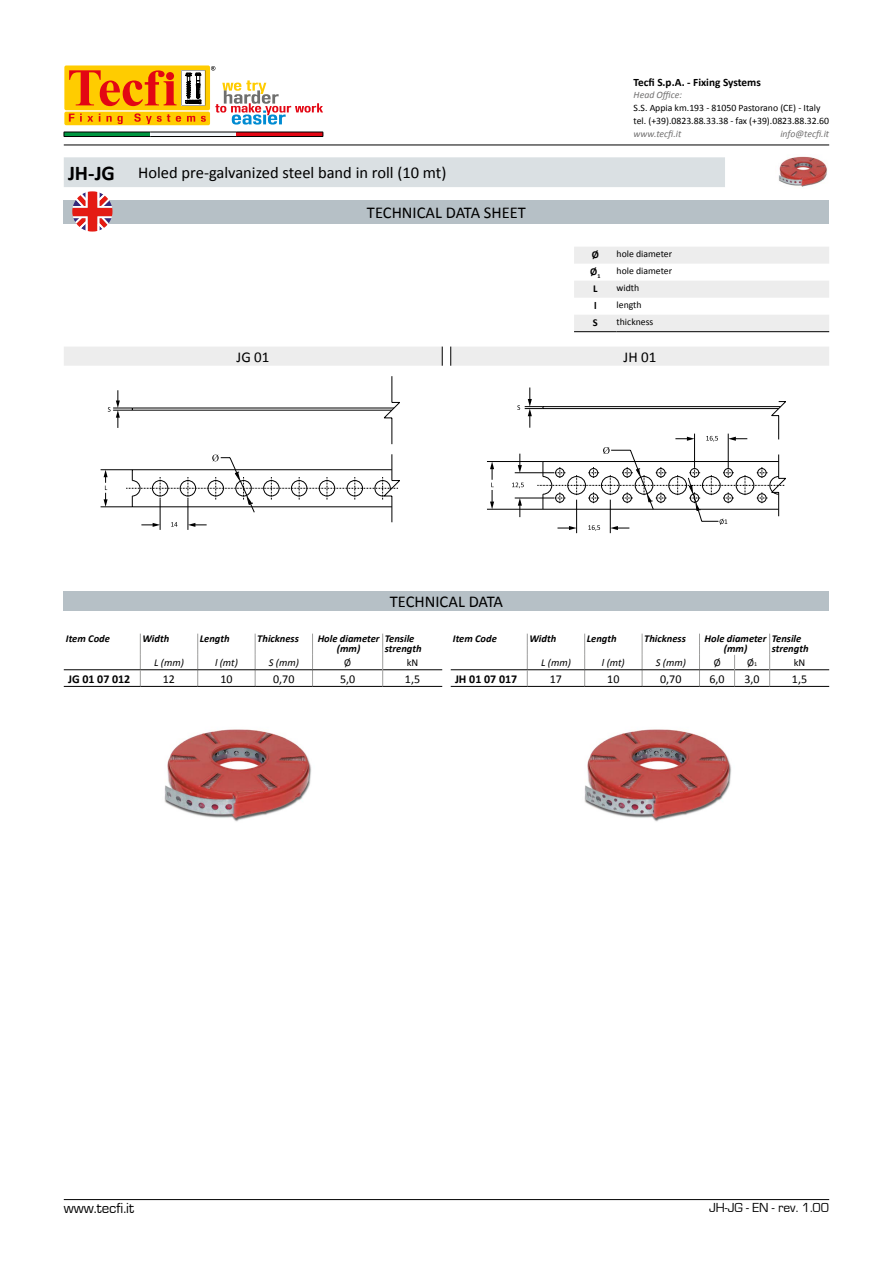
<style>
.page{position:relative;width:893px;height:1263px;background:#fff}
.page>*{position:absolute;margin:0;border:0;box-sizing:border-box;transform-origin:0 0}
.t1{font:16.5px "Calibri";color:#000}
.t2{font:15px "Eurostile";color:#000}
.t3{font:15px "Calibri";color:#000}
.t4{font:13.5px "Eurostile";color:#000}
.t5{font:12px "Calibri";color:#000}
.t6{font:700 12px "Calibri";color:#000}
.t7{font:700 11.25px "Calibri";color:#000}
.t8{font:italic 700 10.5px/10.5px "Calibri";color:#000;text-align:center}
.t9{font:italic 10.5px "Calibri";color:#000}
.t10{font:10.5px "Calibri";color:#000}
.t11{font:700 10.5px "Calibri";color:#000}
.t12{font:9.75px/12.8px "Calibri";color:#000}
.t13{font:italic 9.75px "Calibri";color:#706f6f}
.s1{font-weight:700;font-size:21px}
.s2{font-size:6px}
</style>
<div class="page">
<hr style="left:64px;top:1199px;width:765px;height:1px;background:#000">
<div style="left:64px;top:65px;width:146px;height:45px;background:#fc0;border-radius:2px"></div>
<div style="left:64px;top:112px;width:146px;height:13px;background:#fc0;border-radius:2px"></div>
<svg style="left:211px;top:66px;width:4px;height:5px"></svg>
<svg style="left:69px;top:113px;width:137px;height:11px"></svg>
<svg style="left:215px;top:80px;width:108px;height:45px"></svg>
<svg style="left:69px;top:70px;width:136px;height:36px"></svg>
<hr style="left:64px;top:132px;width:86px;height:4px;background:#009641">
<hr style="left:150px;top:132px;width:87px;height:4px;background:#f4f8fb">
<hr style="left:237px;top:132px;width:86px;height:4px;background:#e30613">
<hr style="left:64px;top:132px;width:86px;height:1px;background:#000">
<hr style="left:150px;top:132px;width:87px;height:1px;background:#000">
<hr style="left:237px;top:132px;width:86px;height:1px;background:#000">
<hr style="left:64px;top:136px;width:86px;height:1px;background:#000">
<hr style="left:150px;top:136px;width:87px;height:1px;background:#000">
<hr style="left:237px;top:136px;width:86px;height:1px;background:#000">
<hr style="left:64px;top:145px;width:765px;height:1px;background:#000">
<div style="left:64px;top:200px;width:765px;height:23px;background:#b6c0c6"></div>
<img style="left:778px;top:156px;width:50px;height:31px">
<div style="left:64px;top:591px;width:765px;height:19px;background:#b6c0c6"></div>
<svg style="left:574px;top:247px;width:255px;height:84px"></svg>
<hr style="left:574px;top:331px;width:43px;height:1px;background:#000">
<hr style="left:617px;top:331px;width:212px;height:1px;background:#000">
<hr style="left:132px;top:410px;width:260px;height:1px;background:#000">
<hr style="left:132px;top:408px;width:262px;height:1px;background:#000">
<svg style="left:108px;top:390px;width:25px;height:38px"></svg>
<svg style="left:384px;top:376px;width:16px;height:68px"></svg>
<hr style="left:101px;top:469px;width:31px;height:1px;background:#000">
<hr style="left:101px;top:507px;width:31px;height:1px;background:#000">
<svg style="left:104px;top:470px;width:4px;height:37px"></svg>
<hr style="left:188px;top:499px;width:1px;height:31px;background:#000">
<hr style="left:160px;top:499px;width:1px;height:31px;background:#000">
<svg style="left:126px;top:454px;width:274px;height:73px"></svg>
<div style="left:64px;top:347px;width:765px;height:19px;background:#ededed"></div>
<hr style="left:487px;top:461px;width:56px;height:1px;background:#000">
<hr style="left:487px;top:509px;width:56px;height:1px;background:#000">
<svg style="left:490px;top:462px;width:4px;height:47px"></svg>
<hr style="left:610px;top:500px;width:1px;height:33px;background:#000">
<hr style="left:576px;top:500px;width:1px;height:33px;background:#000">
<svg style="left:512px;top:387px;width:274px;height:144px"></svg>
<img style="left:164px;top:729px;width:147px;height:93px">
<img style="left:584px;top:729px;width:147px;height:93px">
<svg style="left:64px;top:157px;width:661px;height:75px"></svg>
<svg style="left:197px;top:634px;width:1px;height:52px"></svg>
<svg style="left:255px;top:634px;width:1px;height:52px"></svg>
<svg style="left:312px;top:634px;width:1px;height:52px"></svg>
<hr style="left:64px;top:669px;width:76px;height:1px;background:#000">
<hr style="left:140px;top:669px;width:58px;height:1px;background:#000">
<hr style="left:198px;top:669px;width:57px;height:1px;background:#000">
<hr style="left:255px;top:669px;width:58px;height:1px;background:#000">
<hr style="left:313px;top:669px;width:69px;height:1px;background:#000">
<hr style="left:383px;top:669px;width:59px;height:1px;background:#000">
<hr style="left:140px;top:686px;width:58px;height:1px;background:#000">
<hr style="left:198px;top:686px;width:57px;height:1px;background:#000">
<hr style="left:255px;top:686px;width:58px;height:1px;background:#000">
<hr style="left:313px;top:686px;width:70px;height:1px;background:#000">
<hr style="left:383px;top:686px;width:59px;height:1px;background:#000">
<svg style="left:382px;top:634px;width:1px;height:52px"></svg>
<svg style="left:140px;top:634px;width:1px;height:52px"></svg>
<hr style="left:64px;top:686px;width:76px;height:1px;background:#000">
<svg style="left:584px;top:634px;width:1px;height:52px"></svg>
<svg style="left:642px;top:634px;width:1px;height:52px"></svg>
<svg style="left:699px;top:634px;width:1px;height:52px"></svg>
<hr style="left:451px;top:686px;width:76px;height:1px;background:#000">
<hr style="left:527px;top:686px;width:58px;height:1px;background:#000">
<hr style="left:585px;top:686px;width:57px;height:1px;background:#000">
<hr style="left:642px;top:686px;width:57px;height:1px;background:#000">
<hr style="left:699px;top:686px;width:36px;height:1px;background:#000">
<hr style="left:735px;top:686px;width:35px;height:1px;background:#000">
<hr style="left:770px;top:686px;width:59px;height:1px;background:#000">
<hr style="left:451px;top:669px;width:76px;height:1px;background:#000">
<hr style="left:527px;top:669px;width:58px;height:1px;background:#000">
<hr style="left:585px;top:669px;width:57px;height:1px;background:#000">
<hr style="left:642px;top:669px;width:57px;height:1px;background:#000">
<hr style="left:699px;top:669px;width:35px;height:1px;background:#000">
<hr style="left:735px;top:669px;width:34px;height:1px;background:#000">
<hr style="left:770px;top:669px;width:59px;height:1px;background:#000">
<svg style="left:734px;top:655px;width:1px;height:31px"></svg>
<svg style="left:769px;top:634px;width:1px;height:52px"></svg>
<svg style="left:527px;top:634px;width:1px;height:52px"></svg>
<h1 class="t1" style="left:68px;top:161px;width:380px"><span class="s1">JH-JG</span> Holed pre-galvanized steel band in roll (10 mt)</h1>
<h1 class="t1" style="left:367px;top:201px;width:160px">TECHNICAL DATA SHEET</h1>
<p class="t7" style="left:634px;top:74px;width:129px">Tecfi S.p.A. - Fixing Systems</p>
<p class="t13" style="left:634px;top:88px;width:50px">Head Office:</p>
<p class="t12" style="left:634px;top:101px;width:197px">S.S. Appia km.193 - 81050 Pastorano (CE) - Italy tel. (+39).0823.88.33.38 - fax (+39).0823.88.32.60</p>
<p class="t13" style="left:634px;top:127px;width:49px">www.tecfi.it</p>
<p class="t13" style="left:780px;top:127px;width:50px">info@tecfi.it</p>
<p class="t11" style="left:592px;top:247px;width:9px">Ø</p>
<p class="t12" style="left:617px;top:247px;width:57px">hole diameter</p>
<p class="t11" style="left:590px;top:264px;width:12px">Ø<sub>1</sub></p>
<p class="t12" style="left:617px;top:264px;width:57px">hole diameter</p>
<p class="t11" style="left:593px;top:281px;width:6px">L</p>
<p class="t12" style="left:617px;top:281px;width:24px">width</p>
<p class="t11" style="left:594px;top:298px;width:4px">l</p>
<p class="t12" style="left:617px;top:298px;width:27px">length</p>
<p class="t11" style="left:593px;top:315px;width:6px">S</p>
<p class="t12" style="left:617px;top:315px;width:38px">thickness</p>
<h2 class="t3" style="left:237px;top:346px;width:34px">JG 01</h2>
<h2 class="t3" style="left:624px;top:346px;width:34px">JH 01</h2>
<h1 class="t1" style="left:390px;top:590px;width:115px">TECHNICAL DATA</h1>
<p class="t8" style="left:66px;top:632px;width:46px">Item Code</p>
<p class="t8" style="left:142px;top:632px;width:28px">Width</p>
<p class="t8" style="left:200px;top:632px;width:31px">Length</p>
<p class="t8" style="left:257px;top:632px;width:43px">Thickness</p>
<p class="t8" style="left:318px;top:632px;width:63px">Hole diameter (mm)</p>
<p class="t8" style="left:385px;top:632px;width:38px;text-align:left">Tensile strength</p>
<p class="t9" style="left:154px;top:655px;width:31px">L (mm)</p>
<p class="t9" style="left:215px;top:655px;width:24px">l (mt)</p>
<p class="t9" style="left:269px;top:655px;width:32px">S (mm)</p>
<p class="t10" style="left:344px;top:655px;width:8px">Ø</p>
<p class="t10" style="left:407px;top:655px;width:13px">kN</p>
<p class="t6" style="left:68px;top:670px;width:64px">JG 01 07 012</p>
<p class="t5" style="left:163px;top:670px;width:14px">12</p>
<p class="t5" style="left:220px;top:670px;width:14px">10</p>
<p class="t5" style="left:273px;top:670px;width:23px">0,70</p>
<p class="t5" style="left:340px;top:670px;width:17px">5,0</p>
<p class="t5" style="left:405px;top:670px;width:17px">1,5</p>
<p class="t8" style="left:453px;top:632px;width:46px">Item Code</p>
<p class="t8" style="left:529px;top:632px;width:28px">Width</p>
<p class="t8" style="left:587px;top:632px;width:31px">Length</p>
<p class="t8" style="left:644px;top:632px;width:43px">Thickness</p>
<p class="t8" style="left:705px;top:632px;width:63px">Hole diameter (mm)</p>
<p class="t8" style="left:772px;top:632px;width:38px;text-align:left">Tensile strength</p>
<p class="t9" style="left:541px;top:655px;width:31px">L (mm)</p>
<p class="t9" style="left:602px;top:655px;width:24px">l (mt)</p>
<p class="t9" style="left:656px;top:655px;width:32px">S (mm)</p>
<p class="t10" style="left:714px;top:655px;width:8px">Ø</p>
<p class="t10" style="left:747px;top:655px;width:12px">Ø<span class="s2">1</span></p>
<p class="t10" style="left:794px;top:655px;width:13px">kN</p>
<p class="t6" style="left:455px;top:670px;width:64px">JH 01 07 017</p>
<p class="t5" style="left:550px;top:670px;width:14px">17</p>
<p class="t5" style="left:607px;top:670px;width:14px">10</p>
<p class="t5" style="left:660px;top:670px;width:23px">0,70</p>
<p class="t5" style="left:710px;top:670px;width:17px">6,0</p>
<p class="t5" style="left:744px;top:670px;width:17px">3,0</p>
<p class="t5" style="left:792px;top:670px;width:17px">1,5</p>
<h2 class="t2" style="left:64px;top:1200px;width:72px">www.tecfi.it</h2>
<h3 class="t4" style="left:709px;top:1201px;width:122px">JH-JG - EN - rev. 1.00</h3>
</div>
